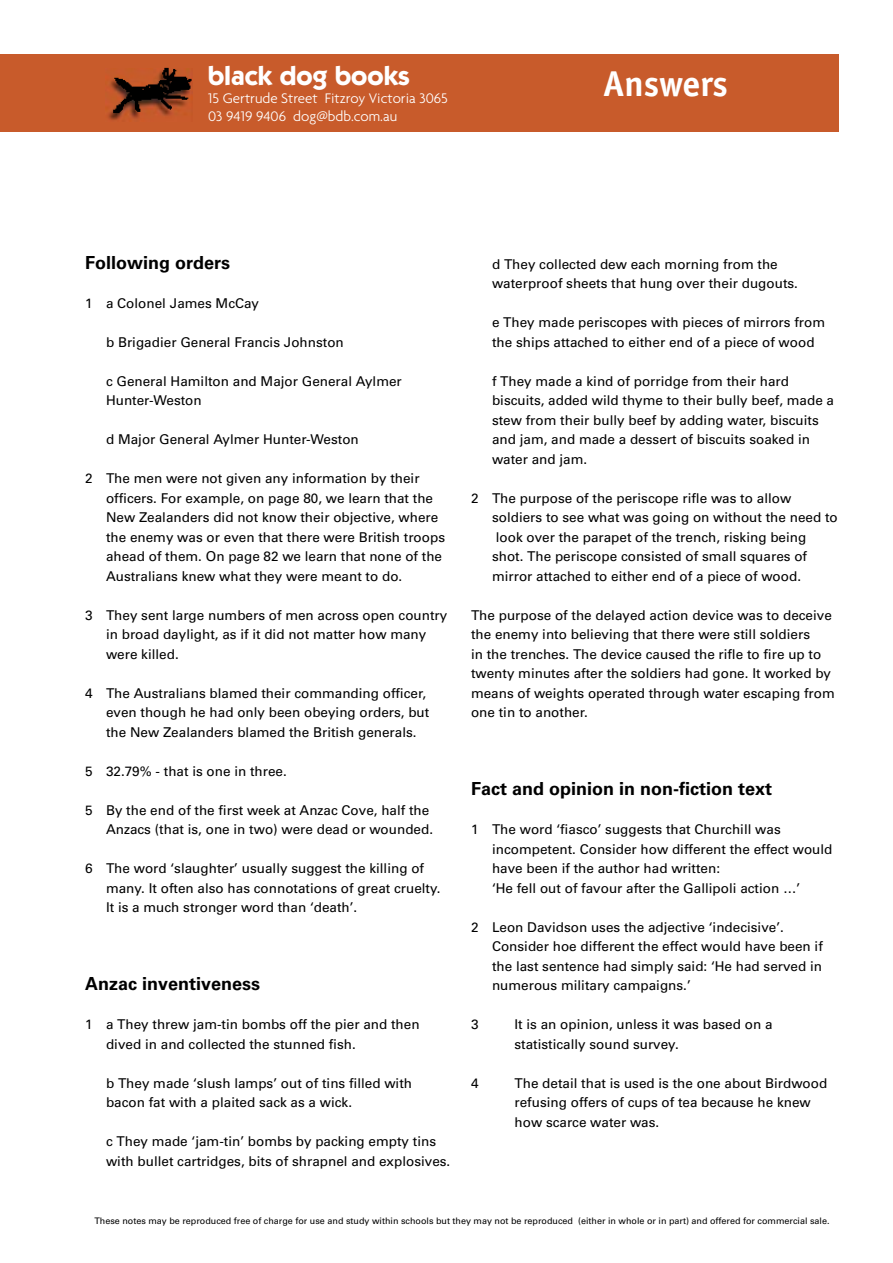
<style>
.page{position:relative;width:893px;height:1263px;background:#fff}
.page>*{position:absolute;margin:0;border:0;box-sizing:border-box;transform-origin:0 0}
.t1{font:700 36px "Officina Sans";color:#fff}
.t2{font:700 27px "Kabel IT Cby BT";color:#fff}
.t3{font:700 18px "Univers";color:#000}
.t4{font:300 15px/18px "Agenda";color:#fff}
.t5{font:13.5px/19.5px "Univers";color:#000}
.t6{font:9px "Univers";color:#000}
</style>
<div class="page">
<div style="left:0;top:54px;width:839px;height:78px;background:#c85b2b"></div>
<img style="left:108px;top:67px;width:85px;height:53px">
<h2 class="t2" style="left:208px;top:59px;width:203px">black dog books</h2>
<p class="t4" style="left:208px;top:89px;width:241px">15 Gertrude Street Fitzroy Victoria 3065<br>03 9419 9406 dog@bdb.com.au</p>
<h1 class="t1" style="left:603px;top:62px;width:126px">Answers</h1>
<h3 class="t3" style="left:85px;top:252px;width:147px">Following orders</h3>
<p class="t5" style="left:85px;top:293px;width:176px">1 a Colonel James McCay</p>
<p class="t5" style="left:106px;top:332px;width:239px">b Brigadier General Francis Johnston</p>
<p class="t5" style="left:106px;top:371px;width:297px">c General Hamilton and Major General Aylmer<br>Hunter-Weston</p>
<p class="t5" style="left:106px;top:430px;width:254px">d Major General Aylmer Hunter-Weston</p>
<p class="t5" style="left:106px;top:469px;width:341px;text-indent:-21px">2 The men were not given any information by their officers. For example, on page 80, we learn that the New Zealanders did not know their objective, where the enemy was or even that there were British troops ahead of them. On page 82 we learn that none of the Australians knew what they were meant to do.</p>
<p class="t5" style="left:106px;top:605px;width:343px;text-indent:-21px">3 They sent large numbers of men across open country in broad daylight, as if it did not matter how many were killed.</p>
<p class="t5" style="left:106px;top:683px;width:325px;text-indent:-21px">4 The Australians blamed their commanding officer, even though he had only been obeying orders, but the New Zealanders blamed the British generals.</p>
<p class="t5" style="left:85px;top:761px;width:203px">5 32.79% - that is one in three.</p>
<p class="t5" style="left:85px;top:800px;width:350px;text-align:right">5 By the end of the first week at Anzac Cove, half the<br>Anzacs (that is, one in two) were dead or wounded.</p>
<p class="t5" style="left:106px;top:859px;width:336px;text-indent:-21px">6 The word ‘slaughter’ usually suggest the killing of many. It often also has connotations of great cruelty.<br>It is a much stronger word than ‘death’.</p>
<h3 class="t3" style="left:85px;top:973px;width:177px">Anzac inventiveness</h3>
<p class="t5" style="left:106px;top:1015px;width:315px;text-indent:-21px">1 a They threw jam-tin bombs off the pier and then dived in and collected the stunned fish.</p>
<p class="t5" style="left:106px;top:1073px;width:308px">b They made ‘slush lamps’ out of tins filled with bacon fat with a plaited sack as a wick.</p>
<p class="t5" style="left:106px;top:1132px;width:346px">c They made ‘jam-tin’ bombs by packing empty tins with bullet cartridges, bits of shrapnel and explosives.</p>
<p class="t5" style="left:492px;top:254px;width:308px">d They collected dew each morning from the waterproof sheets that hung over their dugouts.</p>
<p class="t5" style="left:492px;top:313px;width:335px">e They made periscopes with pieces of mirrors from the ships attached to either end of a piece of wood</p>
<p class="t5" style="left:492px;top:371px;width:344px">f They made a kind of porridge from their hard biscuits, added wild thyme to their bully beef, made a stew from their bully beef by adding water, biscuits and jam, and made a dessert of biscuits soaked in water and jam.</p>
<p class="t5" style="left:492px;top:488px;width:347px;text-indent:-21px">2 The purpose of the periscope rifle was to allow soldiers to see what was going on without the need to look over the parapet of the trench, risking being<br>shot. The periscope consisted of small squares of mirror attached to either end of a piece of wood.</p>
<p class="t5" style="left:471px;top:605px;width:365px">The purpose of the delayed action device was to deceive the enemy into believing that there were still soldiers<br>in the trenches. The device caused the rifle to fire up to twenty minutes after the soldiers had gone. It worked by means of weights operated through water escaping from one tin to another.</p>
<h3 class="t3" style="left:471px;top:778px;width:303px">Fact and opinion in non-fiction text</h3>
<p class="t5" style="left:492px;top:820px;width:342px;text-indent:-21px">1 The word ‘fiasco’ suggests that Churchill was incompetent. Consider how different the effect would have been if the author had written:<br>‘He fell out of favour after the Gallipoli action …’</p>
<p class="t5" style="left:492px;top:917px;width:332px;text-indent:-21px">2 Leon Davidson uses the adjective ‘indecisive’.<br>Consider hoe different the effect would have been if the last sentence had simply said: ‘He had served in numerous military campaigns.’</p>
<p class="t5" style="left:471px;top:1015px;width:9px">3</p>
<p class="t5" style="left:514px;top:1015px;width:260px">It is an opinion, unless it was based on a statistically sound survey.</p>
<p class="t5" style="left:471px;top:1073px;width:9px">4</p>
<p class="t5" style="left:514px;top:1073px;width:314px">The detail that is used is the one about Birdwood refusing offers of cups of tea because he knew how scarce water was.</p>
<p class="t6" style="left:94px;top:1215px;width:737px">These notes may be reproduced free of charge for use and study within schools but they may not be reproduced (either in whole or in part) and offered for commercial sale.</p>
</div>
